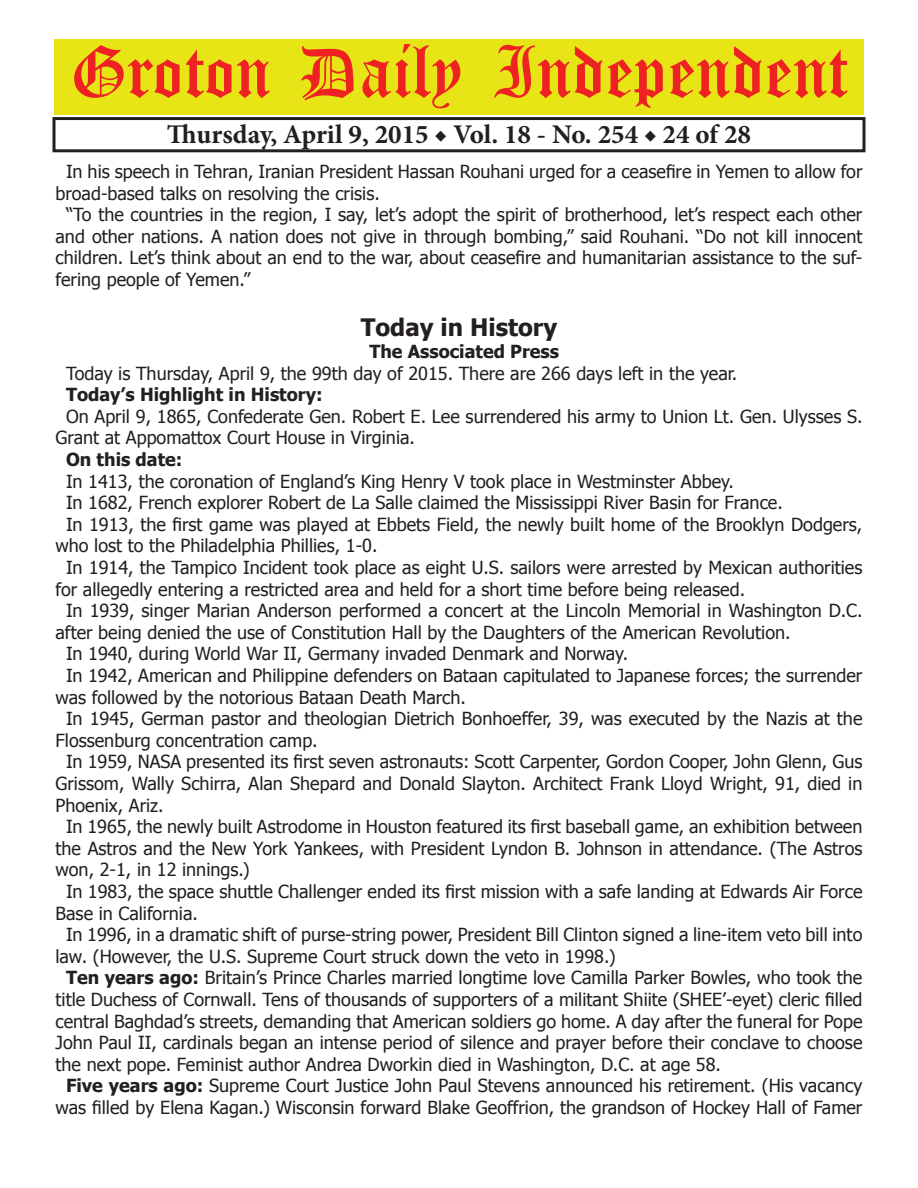
<style>
.page{position:relative;width:918px;height:1188px;background:#fff}
.page>*{position:absolute;margin:0;border:0;box-sizing:border-box;transform-origin:0 0}
.t1{font:54px "Old English Five";color:#ee2123}
.t2{font:700 27px "Minion Pro";color:#231f20}
.t3{font:700 24px "Tahoma";color:#231f20}
.t4{font:18px/21.6px "Tahoma";color:#231f20}
.t5{font:700 18px "Tahoma";color:#231f20}
.s1{font-weight:700}
</style>
<div class="page">
<div style="left:52px;top:117px;width:814px;height:35px;border:3px solid #231f20"></div>
<div style="left:54px;top:40px;width:810px;height:75px;background:#e7e515"></div>
<h1 class="t1" style="left:70px;top:47px;width:779px">Groton Daily Independent</h1>
<h2 class="t2" style="left:167px;top:116px;width:586px">Thursday, April 9, 2015 ◆ Vol. 18 - No. 254 ◆ 24 of 28</h2>
<p class="t4" style="left:66px;top:160px;width:798px">In his speech in Tehran, Iranian President Hassan Rouhani urged for a ceasefire in Yemen to allow for</p>
<p class="t4" style="left:56px;top:181px;width:326px">broad-based talks on resolving the crisis.</p>
<p class="t4" style="left:66px;top:203px;width:798px">“To the countries in the region, I say, let’s adopt the spirit of brotherhood, let’s respect each other</p>
<p class="t4" style="left:56px;top:225px;width:808px">and other nations. A nation does not give in through bombing,” said Rouhani. “Do not kill innocent</p>
<p class="t4" style="left:56px;top:246px;width:808px">children. Let’s think about an end to the war, about ceasefire and humanitarian assistance to the suf-</p>
<p class="t4" style="left:56px;top:268px;width:197px">fering people of Yemen.”</p>
<h3 class="t3" style="left:361px;top:311px;width:198px">Today in History</h3>
<p class="t5" style="left:369px;top:339px;width:191px">The Associated Press</p>
<p class="t4" style="left:66px;top:361px;width:673px">Today is Thursday, April 9, the 99th day of 2015. There are 266 days left in the year.</p>
<p class="t5" style="left:66px;top:382px;width:258px">Today’s Highlight in History:</p>
<p class="t4" style="left:56px;top:405px;width:808px;text-indent:10px">On April 9, 1865, Confederate Gen. Robert E. Lee surrendered his army to Union Lt. Gen. Ulysses S.<br>Grant at Appomattox Court House in Virginia.</p>
<p class="t5" style="left:66px;top:447px;width:118px">On this date:</p>
<p class="t4" style="left:66px;top:469px;width:670px">In 1413, the coronation of England’s King Henry V took place in Westminster Abbey.</p>
<p class="t4" style="left:66px;top:491px;width:718px">In 1682, French explorer Robert de La Salle claimed the Mississippi River Basin for France.</p>
<p class="t4" style="left:66px;top:513px;width:798px">In 1913, the first game was played at Ebbets Field, the newly built home of the Brooklyn Dodgers,</p>
<p class="t4" style="left:56px;top:534px;width:324px">who lost to the Philadelphia Phillies, 1-0.</p>
<p class="t4" style="left:66px;top:556px;width:798px">In 1914, the Tampico Incident took place as eight U.S. sailors were arrested by Mexican authorities</p>
<p class="t4" style="left:56px;top:577px;width:691px">for allegedly entering a restricted area and held for a short time before being released.</p>
<p class="t4" style="left:66px;top:599px;width:798px">In 1939, singer Marian Anderson performed a concert at the Lincoln Memorial in Washington D.C.</p>
<p class="t4" style="left:56px;top:621px;width:737px">after being denied the use of Constitution Hall by the Daughters of the American Revolution.</p>
<p class="t4" style="left:66px;top:642px;width:564px">In 1940, during World War II, Germany invaded Denmark and Norway.</p>
<p class="t4" style="left:66px;top:664px;width:798px">In 1942, American and Philippine defenders on Bataan capitulated to Japanese forces; the surrender</p>
<p class="t4" style="left:56px;top:685px;width:412px">was followed by the notorious Bataan Death March.</p>
<p class="t4" style="left:66px;top:707px;width:798px">In 1945, German pastor and theologian Dietrich Bonhoeffer, 39, was executed by the Nazis at the</p>
<p class="t4" style="left:56px;top:729px;width:264px">Flossenburg concentration camp.</p>
<p class="t4" style="left:66px;top:750px;width:798px">In 1959, NASA presented its first seven astronauts: Scott Carpenter, Gordon Cooper, John Glenn, Gus</p>
<p class="t4" style="left:56px;top:772px;width:808px">Grissom, Wally Schirra, Alan Shepard and Donald Slayton. Architect Frank Lloyd Wright, 91, died in</p>
<p class="t4" style="left:56px;top:793px;width:110px">Phoenix, Ariz.</p>
<p class="t4" style="left:66px;top:815px;width:798px">In 1965, the newly built Astrodome in Houston featured its first baseball game, an exhibition between</p>
<p class="t4" style="left:56px;top:837px;width:808px">the Astros and the New York Yankees, with President Lyndon B. Johnson in attendance. (The Astros</p>
<p class="t4" style="left:56px;top:858px;width:196px">won, 2-1, in 12 innings.)</p>
<p class="t4" style="left:66px;top:880px;width:798px">In 1983, the space shuttle Challenger ended its first mission with a safe landing at Edwards Air Force</p>
<p class="t4" style="left:56px;top:901px;width:144px">Base in California.</p>
<p class="t4" style="left:66px;top:923px;width:798px">In 1996, in a dramatic shift of purse-string power, President Bill Clinton signed a line-item veto bill into</p>
<p class="t4" style="left:56px;top:945px;width:562px">law. (However, the U.S. Supreme Court struck down the veto in 1998.)</p>
<p class="t4" style="left:66px;top:966px;width:798px"><span class="s1">Ten years ago:</span> Britain’s Prince Charles married longtime love Camilla Parker Bowles, who took the</p>
<p class="t4" style="left:56px;top:988px;width:808px">title Duchess of Cornwall. Tens of thousands of supporters of a militant Shiite (SHEE’-eyet) cleric filled</p>
<p class="t4" style="left:56px;top:1009px;width:808px">central Baghdad’s streets, demanding that American soldiers go home. A day after the funeral for Pope</p>
<p class="t4" style="left:56px;top:1031px;width:808px">John Paul II, cardinals began an intense period of silence and prayer before their conclave to choose</p>
<p class="t4" style="left:56px;top:1053px;width:667px">the next pope. Feminist author Andrea Dworkin died in Washington, D.C. at age 58.</p>
<p class="t4" style="left:66px;top:1074px;width:798px"><span class="s1">Five years ago:</span> Supreme Court Justice John Paul Stevens announced his retirement. (His vacancy</p>
<p class="t4" style="left:56px;top:1096px;width:808px">was filled by Elena Kagan.) Wisconsin forward Blake Geoffrion, the grandson of Hockey Hall of Famer</p>
</div>
